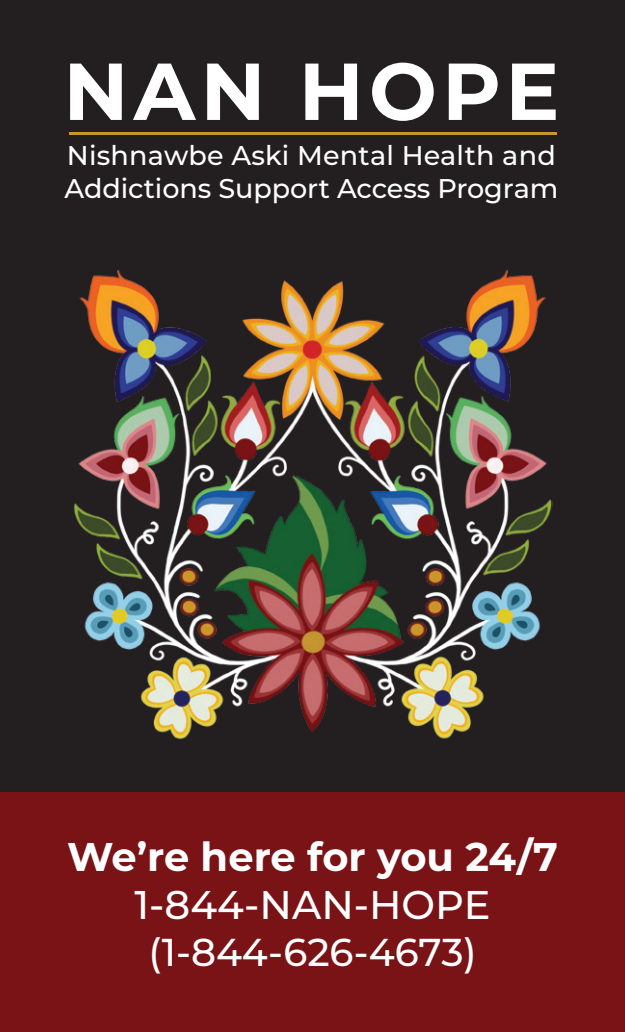
<style>
.page{position:relative;width:625px;height:1032px;background:#fff}
.page>*{position:absolute;margin:0;border:0;box-sizing:border-box;transform-origin:0 0}
.t1{font:700 80.4px "Montserrat";letter-spacing:.065em;color:#fff}
.t2{font:700 40px "Montserrat";letter-spacing:-.01em;color:#fff}
.t3{font:500 40px "Montserrat";color:#fff}
.t4{font:500 38.8px "Montserrat";color:#fff}
.t5{font:500 27.2px/32.4px "Montserrat";letter-spacing:-.005em;color:#fff}
</style>
<div class="page">
<div style="left:0;top:0;width:625px;height:871px;background:#231f20"></div>
<hr style="left:69px;top:132px;width:487px;height:2px;background:#c6972b">
<div style="left:0;top:792px;width:625px;height:239px;background:#791315"></div>
<img style="left:74px;top:269px;width:478px;height:471px">
<h1 class="t1" style="left:63px;top:33px;width:497px">NAN HOPE</h1>
<p class="t5" style="left:64px;top:138px;width:495px">Nishnawbe Aski Mental Health and<br>Addictions Support Access Program</p>
<h2 class="t2" style="left:67px;top:827px;width:492px">We’re here for you 24/7</h2>
<h2 class="t3" style="left:134px;top:876px;width:358px">1-844-NAN-HOPE</h2>
<h3 class="t4" style="left:148px;top:924px;width:330px">(1-844-626-4673)</h3>
</div>
